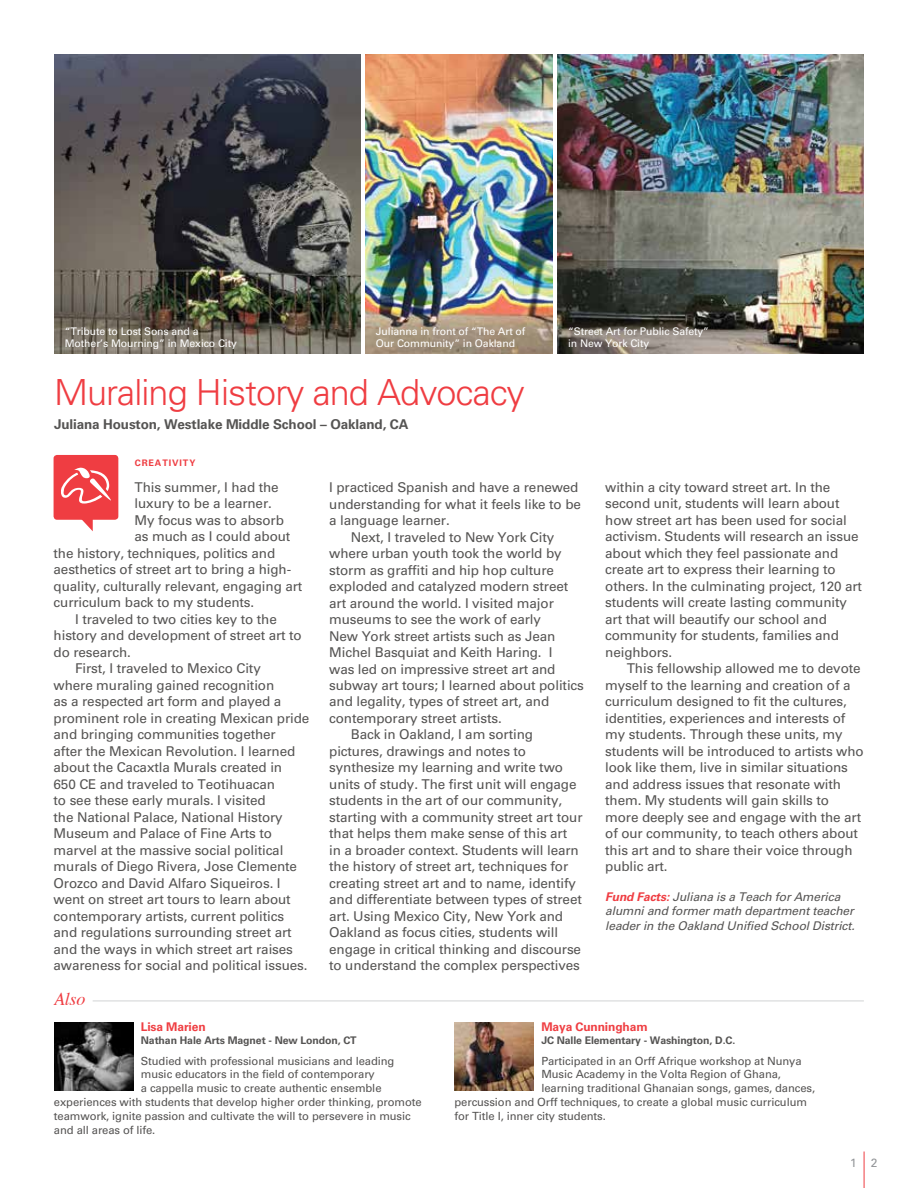
<style>
.page{position:relative;width:918px;height:1188px;background:#fff}
.page>*{position:absolute;margin:0;border:0;box-sizing:border-box;transform-origin:0 0}
.t1{font:300 36px "Univers 45";letter-spacing:-.025em;color:#ef3d42}
.t2{font:italic 18px "Times";color:#ef3d42}
.t3{font:13.5px/16.5px "Univers 55 Roman";letter-spacing:-.01em;color:#555453}
.t4{font:700 13.5px "Univers 65";letter-spacing:-.01em;color:#555453}
.t5{font:italic 12px/14.4px "Univers 55";letter-spacing:-.01em;color:#555453}
.t6{font:700 12px "Univers 65";letter-spacing:-.01em;color:#ef3e42}
.t7{font:12px "Univers 55 Roman";color:#939598}
.t8{font:11.25px "Univers 55 Roman";letter-spacing:-.01em;color:#555453}
.t9{font:10.5px/12px "Univers 55 Roman";letter-spacing:-.01em;color:#fff}
.t10{font:700 10.5px "Univers 65";letter-spacing:-.01em;color:#555453}
.t11{font:700 9px "Univers 65";letter-spacing:.1em;color:#ef3d42}
.s1{font-family:"Univers 65";font-weight:700;color:#ef3d42}
</style>
<div class="page">
<hr style="left:864px;top:1152px;width:1px;height:36px;background:#ef3d42">
<img style="left:54px;top:1022px;width:79px;height:68px">
<img style="left:455px;top:1022px;width:79px;height:68px">
<hr style="left:93px;top:1001px;width:771px;height:1px;background:#d1d3d4">
<img style="left:54px;top:54px;width:307px;height:300px">
<img style="left:365px;top:54px;width:188px;height:300px">
<img style="left:557px;top:54px;width:307px;height:300px">
<div style="left:54px;top:455px;width:64px;height:65px;background:#ef3d42;border-radius:4px"></div>
<svg style="left:79px;top:519px;width:14px;height:12px"></svg>
<svg style="left:61px;top:467px;width:50px;height:37px"></svg>
<p class="t9" style="left:65px;top:325px;width:174px">“Tribute to Lost Sons and a<br>Mother’s Mourning” in Mexico City</p>
<p class="t9" style="left:376px;top:325px;width:151px">Julianna in front of “The Art of<br>Our Community” in Oakland</p>
<p class="t9" style="left:568px;top:325px;width:143px">“Street Art for Public Safety” in New York City</p>
<h1 class="t1" style="left:54px;top:371px;width:472px">Muraling History and Advocacy</h1>
<p class="t4" style="left:54px;top:416px;width:356px">Juliana Houston, Westlake Middle School – Oakland, CA</p>
<p class="t11" style="left:135px;top:457px;width:62px">CREATIVITY</p>
<p class="t3" style="left:135px;top:479px;width:146px">This summer, I had the</p>
<p class="t3" style="left:135px;top:495px;width:139px">luxury to be a learner.</p>
<p class="t3" style="left:135px;top:512px;width:151px">My focus was to absorb</p>
<p class="t3" style="left:135px;top:528px;width:157px">as much as I could about</p>
<p class="t3" style="left:54px;top:545px;width:223px">the history, techniques, politics and</p>
<p class="t3" style="left:54px;top:561px;width:239px">aesthetics of street art to bring a high-</p>
<p class="t3" style="left:54px;top:578px;width:250px">quality, culturally relevant, engaging art</p>
<p class="t3" style="left:54px;top:594px;width:202px">curriculum back to my students.</p>
<p class="t3" style="left:75px;top:611px;width:203px">I traveled to two cities key to the</p>
<p class="t3" style="left:54px;top:627px;width:250px">history and development of street art to</p>
<p class="t3" style="left:54px;top:644px;width:79px">do research.</p>
<p class="t3" style="left:75px;top:660px;width:187px">First, I traveled to Mexico City</p>
<p class="t3" style="left:54px;top:677px;width:222px">where muraling gained recognition</p>
<p class="t3" style="left:54px;top:693px;width:229px">as a respected art form and played a</p>
<p class="t3" style="left:54px;top:710px;width:257px">prominent role in creating Mexican pride</p>
<p class="t3" style="left:54px;top:726px;width:224px">and bringing communities together</p>
<p class="t3" style="left:54px;top:743px;width:243px">after the Mexican Revolution. I learned</p>
<p class="t3" style="left:54px;top:759px;width:230px">about the Cacaxtla Murals created in</p>
<p class="t3" style="left:54px;top:776px;width:223px">650 CE and traveled to Teotihuacan</p>
<p class="t3" style="left:54px;top:792px;width:214px">to see these early murals. I visited</p>
<p class="t3" style="left:54px;top:809px;width:231px">the National Palace, National History</p>
<p class="t3" style="left:54px;top:825px;width:220px">Museum and Palace of Fine Arts to</p>
<p class="t3" style="left:54px;top:842px;width:231px">marvel at the massive social political</p>
<p class="t3" style="left:54px;top:858px;width:245px">murals of Diego Rivera, Jose Clemente</p>
<p class="t3" style="left:54px;top:875px;width:229px">Orozco and David Alfaro Siqueiros. I</p>
<p class="t3" style="left:54px;top:891px;width:239px">went on street art tours to learn about</p>
<p class="t3" style="left:54px;top:908px;width:232px">contemporary artists, current politics</p>
<p class="t3" style="left:54px;top:924px;width:240px">and regulations surrounding street art</p>
<p class="t3" style="left:54px;top:941px;width:241px">and the ways in which street art raises</p>
<p class="t3" style="left:54px;top:957px;width:256px">awareness for social and political issues.</p>
<h2 class="t2" style="left:54px;top:983px;width:33px">Also</h2>
<p class="t3" style="left:329px;top:479px;width:251px">I practiced Spanish and have a renewed</p>
<p class="t3" style="left:329px;top:496px;width:253px">understanding for what it feels like to be</p>
<p class="t3" style="left:329px;top:512px;width:122px">a language learner.</p>
<p class="t3" style="left:351px;top:529px;width:205px">Next, I traveled to New York City</p>
<p class="t3" style="left:329px;top:545px;width:234px">where urban youth took the world by</p>
<p class="t3" style="left:329px;top:562px;width:226px">storm as graffiti and hip hop culture</p>
<p class="t3" style="left:329px;top:578px;width:241px">exploded and catalyzed modern street</p>
<p class="t3" style="left:329px;top:595px;width:226px">art around the world. I visited major</p>
<p class="t3" style="left:329px;top:611px;width:213px">museums to see the work of early</p>
<p class="t3" style="left:329px;top:628px;width:228px">New York street artists such as Jean</p>
<p class="t3" style="left:329px;top:644px;width:225px">Michel Basquiat and Keith Haring. I</p>
<p class="t3" style="left:329px;top:661px;width:228px">was led on impressive street art and</p>
<p class="t3" style="left:329px;top:677px;width:256px">subway art tours; I learned about politics</p>
<p class="t3" style="left:329px;top:694px;width:222px">and legality, types of street art, and</p>
<p class="t3" style="left:329px;top:710px;width:174px">contemporary street artists.</p>
<p class="t3" style="left:351px;top:727px;width:184px">Back in Oakland, I am sorting</p>
<p class="t3" style="left:329px;top:743px;width:198px">pictures, drawings and notes to</p>
<p class="t3" style="left:329px;top:760px;width:235px">synthesize my learning and write two</p>
<p class="t3" style="left:329px;top:776px;width:249px">units of study. The first unit will engage</p>
<p class="t3" style="left:329px;top:793px;width:234px">students in the art of our community,</p>
<p class="t3" style="left:329px;top:809px;width:255px">starting with a community street art tour</p>
<p class="t3" style="left:329px;top:826px;width:240px">that helps them make sense of this art</p>
<p class="t3" style="left:329px;top:842px;width:251px">in a broader context. Students will learn</p>
<p class="t3" style="left:329px;top:859px;width:241px">the history of street art, techniques for</p>
<p class="t3" style="left:329px;top:875px;width:248px">creating street art and to name, identify</p>
<p class="t3" style="left:329px;top:892px;width:254px">and differentiate between types of street</p>
<p class="t3" style="left:329px;top:908px;width:235px">art. Using Mexico City, New York and</p>
<p class="t3" style="left:329px;top:925px;width:231px">Oakland as focus cities, students will</p>
<p class="t3" style="left:329px;top:941px;width:253px">engage in critical thinking and discourse</p>
<p class="t3" style="left:329px;top:957px;width:252px">to understand the complex perspectives</p>
<p class="t3" style="left:605px;top:479px;width:258px">within a city toward street art. In the second unit, students will learn about how street art has been used for social activism. Students will research an issue about which they feel passionate and create art to express their learning to others. In the culminating project, 120 art students will create lasting community art that will beautify our school and community for students, families and neighbors.</p>
<p class="t3" style="left:605px;top:660px;width:260px;text-indent:22px">This fellowship allowed me to devote myself to the learning and creation of a curriculum designed to fit the cultures, identities, experiences and interests of my students. Through these units, my students will be introduced to artists who look like them, live in similar situations and address issues that resonate with them. My students will gain skills to more deeply see and engage with the art of our community, to teach others about this art and to share their voice through public art.</p>
<p class="t5" style="left:605px;top:890px;width:251px"><span class="s1">Fund Facts:</span> Juliana is a Teach for America alumni and former math department teacher leader in the Oakland Unified School District.</p>
<p class="t6" style="left:141px;top:1020px;width:66px">Lisa Marien</p>
<p class="t10" style="left:141px;top:1034px;width:217px">Nathan Hale Arts Magnet - New London, CT</p>
<p class="t8" style="left:141px;top:1054px;width:255px">Studied with professional musicians and leading</p>
<p class="t8" style="left:141px;top:1068px;width:236px">music educators in the field of contemporary</p>
<p class="t8" style="left:141px;top:1082px;width:242px">a cappella music to create authentic ensemble</p>
<p class="t8" style="left:54px;top:1096px;width:369px">experiences with students that develop higher order thinking, promote</p>
<p class="t8" style="left:54px;top:1109px;width:358px">teamwork, ignite passion and cultivate the will to persevere in music</p>
<p class="t8" style="left:54px;top:1123px;width:103px">and all areas of life.</p>
<p class="t6" style="left:541px;top:1020px;width:108px">Maya Cunningham</p>
<p class="t10" style="left:541px;top:1034px;width:195px">JC Nalle Elementary - Washington, D.C.</p>
<p class="t8" style="left:541px;top:1054px;width:262px">Participated in an Orff Afrique workshop at Nunya</p>
<p class="t8" style="left:541px;top:1068px;width:241px">Music Academy in the Volta Region of Ghana,</p>
<p class="t8" style="left:541px;top:1082px;width:275px">learning traditional Ghanaian songs, games, dances,</p>
<p class="t8" style="left:455px;top:1096px;width:354px">percussion and Orff techniques, to create a global music curriculum</p>
<p class="t8" style="left:455px;top:1109px;width:153px">for Title I, inner city students.</p>
<p class="t7" style="left:850px;top:1155px;width:29px">1 2</p>
</div>
